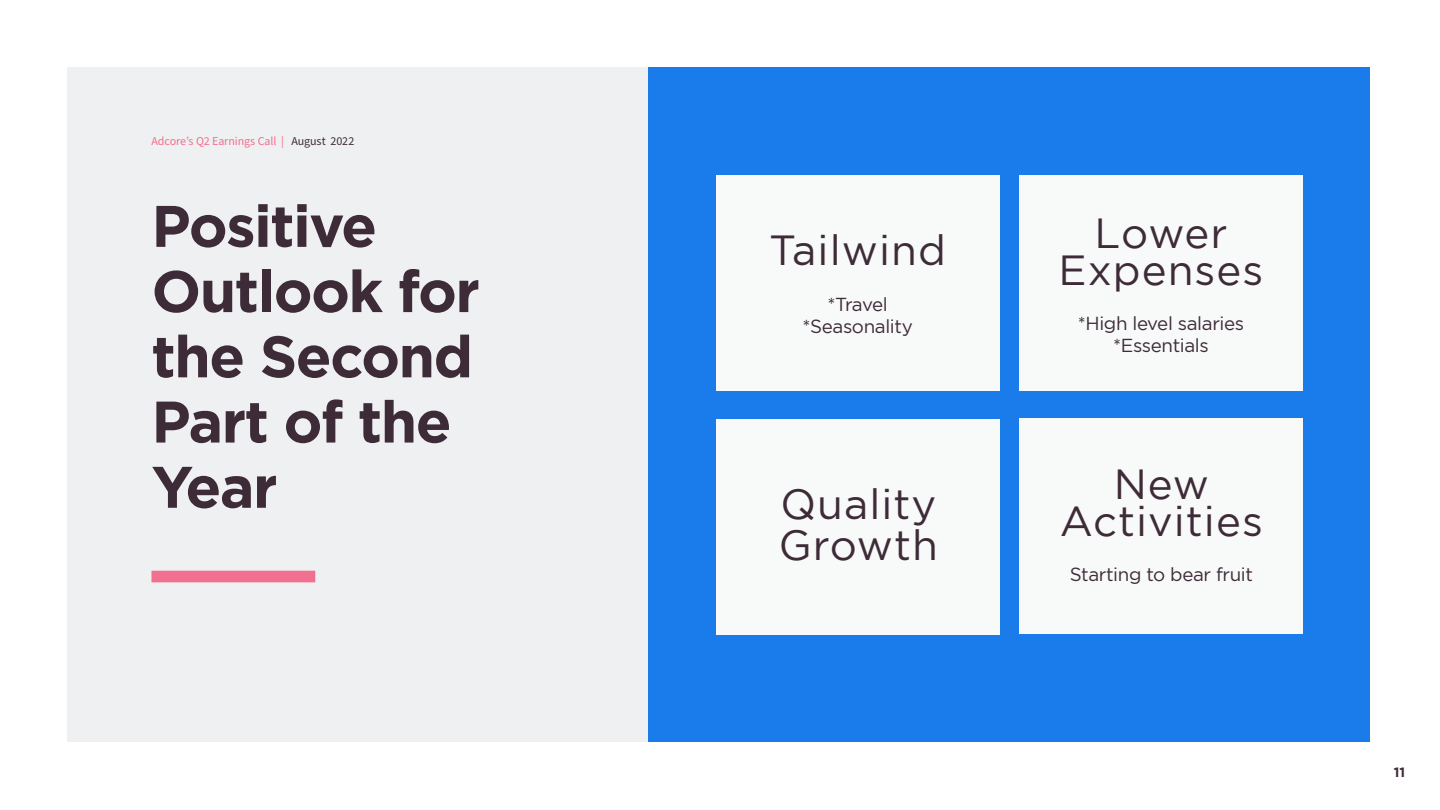
<style>
.page{position:relative;width:1440px;height:810px;background:#fff}
.page>*{position:absolute;margin:0;border:0;box-sizing:border-box;transform-origin:0 0}
.t1{font:700 58.5px/65.2px "Homepage Baukasten";letter-spacing:-.025em;color:#3e2b38}
.t2{font:42px/36.8px "Homepage Baukasten";letter-spacing:.025em;color:#3e2b38;text-align:center}
.t3{font:18.75px/22.5px "Homepage Baukasten";letter-spacing:-.02em;color:#3e2b38;text-align:center}
.t4{font:700 13.5px "Homepage Baukasten";color:#3e2b38}
.t5{font:12px "Source Sans Pro";letter-spacing:-.01em;color:#f1708f}
.s1{color:#3e2b38}
</style>
<div class="page">
<div style="left:68px;top:68px;width:1304px;height:674px;background:#eef0f1"></div>
<div style="left:152px;top:571px;width:163px;height:11px;background:#f1708f"></div>
<div style="left:648px;top:48px;width:742px;height:701px;background:#fff"></div>
<div style="left:649px;top:68px;width:721px;height:674px;background:#1a7beb"></div>
<div style="left:716px;top:176px;width:283px;height:215px;background:#f8f9f9"></div>
<div style="left:716px;top:419px;width:284px;height:215px;background:#f8f9f9"></div>
<div style="left:1020px;top:418px;width:283px;height:216px;background:#f8f9f9"></div>
<div style="left:1020px;top:176px;width:283px;height:215px;background:#f8f9f9"></div>
<p class="t5" style="left:152px;top:133px;width:204px">Adcore’s Q2 Earnings Call | <span class="s1">August 2022</span></p>
<h1 class="t1" style="left:152px;top:192px;width:330px">Positive<br>Outlook for the Second<br>Part of the<br>Year</h1>
<h2 class="t2" style="left:769px;top:231px;width:178px">Tailwind</h2>
<p class="t3" style="left:803px;top:292px;width:112px">*Travel *Seasonality</p>
<h2 class="t2" style="left:779px;top:482px;width:161px;line-height:41.2px;text-align:left">Quality<br>Growth</h2>
<h2 class="t2" style="left:1059px;top:214px;width:206px">Lower<br>Expenses</h2>
<p class="t3" style="left:1078px;top:312px;width:168px">*High level salaries *Essentials</p>
<h2 class="t2" style="left:1060px;top:465px;width:205px">New<br>Activities</h2>
<p class="t3" style="left:1070px;top:562px;width:185px">Starting to bear fruit</p>
<p class="t4" style="left:1394px;top:765px;width:13px">11</p>
</div>
